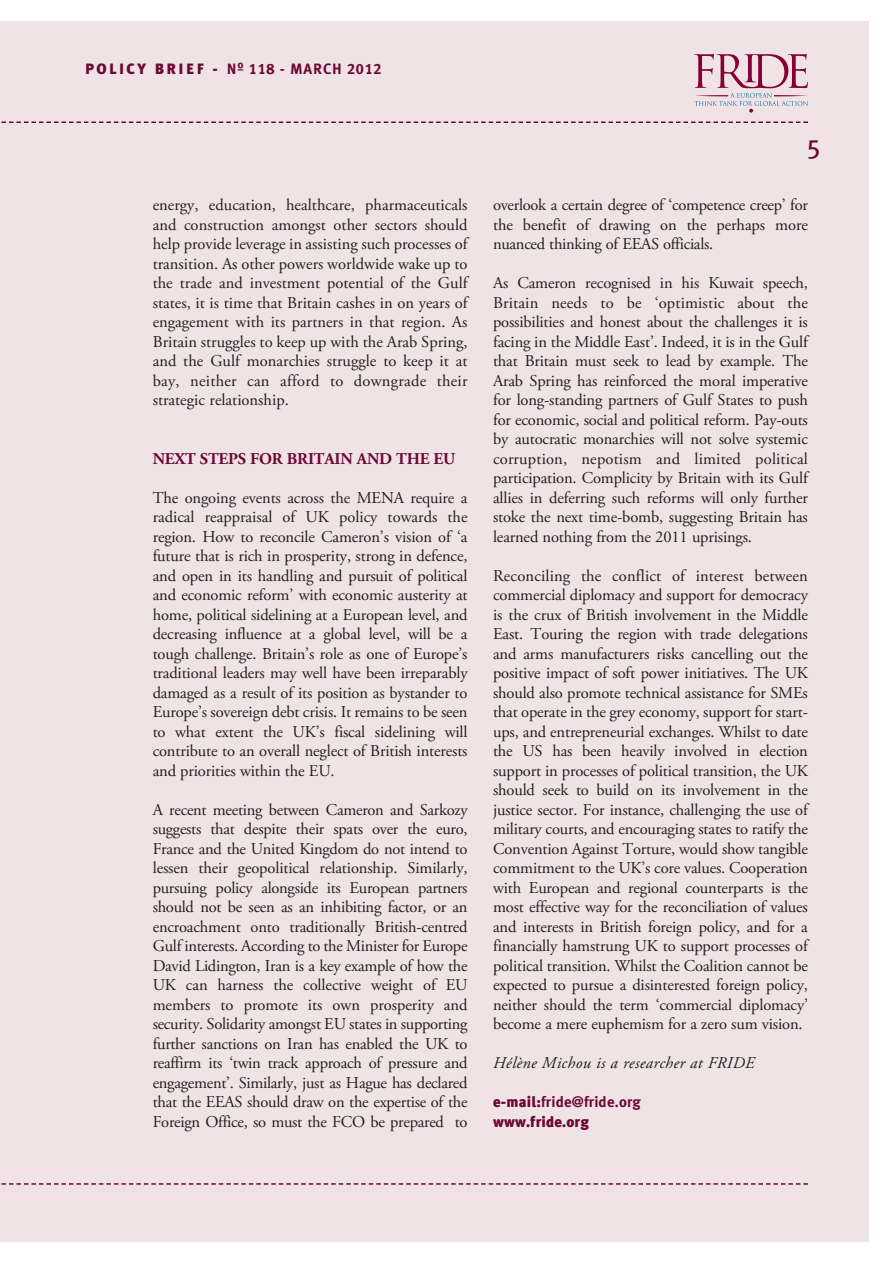
<style>
.page{position:relative;width:893px;height:1263px;background:#fff}
.page>*{position:absolute;margin:0;border:0;box-sizing:border-box;transform-origin:0 0}
.t1{font:27px "Meta Plus Book Caps";color:#6c0932}
.t2{font:16.5px/19.5px "Adobe Garamond Pro";letter-spacing:-.01em;color:#231f20;text-align:justify}
.t3{font:italic 16.5px "Adobe Garamond Pro";letter-spacing:.02em;color:#231f20}
.t4{font:700 16.5px "Adobe Garamond Pro";letter-spacing:-.01em;color:#6c0932}
.t5{font:900 15px/19.5px "Meta Plus";letter-spacing:.01em;color:#6c0932}
.t6{font:15px "Meta Plus Bold Caps";letter-spacing:.055em;color:#6c0932}
.s1{font-family:"Meta Plus";font-weight:900}
.s2{font-weight:700}
</style>
<div class="page">
<div style="left:0;top:22px;width:869px;height:1220px;background:#efe3e5"></div>
<svg style="left:1px;top:121px;width:807px;height:2px"></svg>
<svg style="left:1px;top:1183px;width:807px;height:2px"></svg>
<svg style="left:694px;top:54px;width:114px;height:58px"></svg>
<p class="t6" style="left:85px;top:60px;width:298px"><span class="s1">POLICY BRIEF -</span> Nº 118 - MARCH 2012</p>
<p class="t2" style="left:153px;top:196px;width:316px">energy, education, healthcare, pharmaceuticals and construction amongst other sectors should help provide leverage in assisting such processes of transition. As other powers worldwide wake up to the trade and investment potential of the Gulf states, it is time that Britain cashes in on years of engagement with its partners in that region. As Britain struggles to keep up with the Arab Spring, and the Gulf monarchies struggle to keep it at bay, neither can afford to downgrade their strategic relationship.</p>
<p class="t4" style="left:153px;top:452px;width:304px">NEXT STEPS FOR BRITAIN AND THE EU</p>
<p class="t2" style="left:153px;top:489px;width:316px">The ongoing events across the MENA require a radical reappraisal of UK policy towards the region. How to reconcile Cameron’s vision of ‘a future that is rich in prosperity, strong in defence, and open in its handling and pursuit of political and economic reform’ with economic austerity at home, political sidelining at a European level, and decreasing influence at a global level, will be a tough challenge. Britain’s role as one of Europe’s traditional leaders may well have been irreparably damaged as a result of its position as bystander to Europe’s sovereign debt crisis. It remains to be seen to what extent the UK’s fiscal sidelining will contribute to an overall neglect of British interests and priorities within the EU.</p>
<p class="t2" style="left:153px;top:801px;width:316px">A recent meeting between Cameron and Sarkozy suggests that despite their spats over the euro, France and the United Kingdom do not intend to lessen their geopolitical relationship. Similarly, pursuing policy alongside its European partners should not be seen as an inhibiting factor, or an encroachment onto traditionally British-centred Gulf interests. According to the Minister for Europe David Lidington, Iran is a key example of how the UK can harness the collective weight of EU members to promote its own prosperity and security. Solidarity amongst EU states in supporting further sanctions on Iran has enabled the UK to reaffirm its ‘twin track approach of pressure and engagement’. Similarly, just as Hague has declared that the EEAS should draw on the expertise of the Foreign Office, so must the FCO be prepared to</p>
<h1 class="t1" style="left:806px;top:133px;width:16px">5</h1>
<p class="t2" style="left:493px;top:196px;width:316px">overlook a certain degree of ‘competence creep’ for the benefit of drawing on the perhaps more nuanced thinking of EEAS officials.</p>
<p class="t2" style="left:493px;top:274px;width:316px">As Cameron recognised in his Kuwait speech, Britain needs to be ‘optimistic about the possibilities and honest about the challenges it is facing in the Middle East’. Indeed, it is in the Gulf that Britain must seek to lead by example. The Arab Spring has reinforced the moral imperative for long-standing partners of Gulf States to push for economic, social and political reform. Pay-outs by autocratic monarchies will not solve systemic corruption, nepotism and limited political participation. Complicity by Britain with its Gulf allies in deferring such reforms will only further stoke the next time-bomb, suggesting Britain has learned nothing from the 2011 uprisings.</p>
<p class="t2" style="left:493px;top:567px;width:316px">Reconciling the conflict of interest between commercial diplomacy and support for democracy is the crux of British involvement in the Middle East. Touring the region with trade delegations and arms manufacturers risks cancelling out the positive impact of soft power initiatives. The UK should also promote technical assistance for SMEs that operate in the grey economy, support for start&shy;ups, and entrepreneurial exchanges. Whilst to date the US has been heavily involved in election support in processes of political transition, the UK should seek to build on its involvement in the justice sector. For instance, challenging the use of military courts, and encouraging states to ratify the Convention Against Torture, would show tangible commitment to the UK’s core values. Cooperation with European and regional counterparts is the most effective way for the reconciliation of values and interests in British foreign policy, and for a financially hamstrung UK to support processes of political transition. Whilst the Coalition cannot be expected to pursue a disinterested foreign policy, neither should the term ‘commercial diplomacy’ become a mere euphemism for a zero sum vision.</p>
<p class="t3" style="left:493px;top:1056px;width:263px">Hélène Michou is a researcher at FRIDE</p>
<p class="t5" style="left:493px;top:1092px;width:149px">e-mail:<span class="s2">fride@fride.org </span>www.fride.org</p>
</div>
